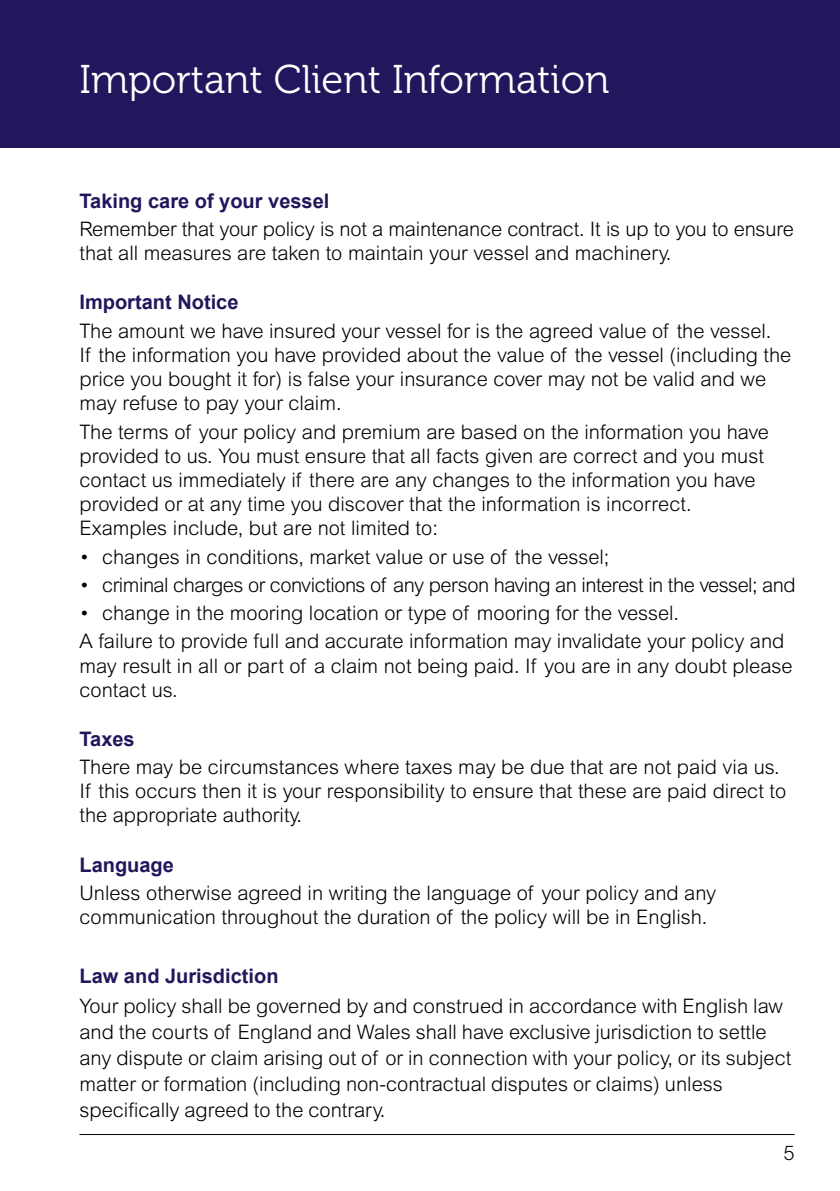
<style>
.page{position:relative;width:840px;height:1191px;background:#fff}
.page>*{position:absolute;margin:0;border:0;box-sizing:border-box;transform-origin:0 0}
.t1{font:40px "Museo 300";color:#fff}
.t2{font:300 20px/24px "Arial MT Pro";color:#000}
.t3{font:300 20px "Arial MT Pro";letter-spacing:-.025em;color:#000}
.t4{font:700 20px "Arial";color:#22165c}
</style>
<div class="page">
<div style="left:0;top:0;width:839px;height:147px;background:#22165c"></div>
<hr style="left:79px;top:1134px;width:715px;height:1px;background:#000">
<h1 class="t1" style="left:79px;top:57px;width:531px">Important Client Information</h1>
<p class="t4" style="left:79px;top:187px;width:251px">Taking care of your vessel</p>
<p class="t2" style="left:79px;top:217px;width:715px">Remember that your policy is not a maintenance contract. It is up to you to ensure that all measures are taken to maintain your vessel and machinery.</p>
<p class="t4" style="left:79px;top:289px;width:160px">Important Notice</p>
<p class="t2" style="left:79px;top:319px;width:713px">The amount we have insured your vessel for is the agreed value of the vessel.<br>If the information you have provided about the value of the vessel (including the price you bought it for) is false your insurance cover may not be valid and we may refuse to pay your claim.</p>
<p class="t2" style="left:79px;top:421px;width:690px">The terms of your policy and premium are based on the information you have provided to us. You must ensure that all facts given are correct and you must contact us immediately if there are any changes to the information you have provided or at any time you discover that the information is incorrect.<br>Examples include, but are not limited to:</p>
<p class="t2" style="left:79px;top:545px;width:531px">• changes in conditions, market value or use of the vessel;</p>
<p class="t3" style="left:79px;top:572px;width:717px">• criminal charges or convictions of any person having an interest in the vessel; and</p>
<p class="t2" style="left:79px;top:599px;width:706px;line-height:28.2px">• change in the mooring location or type of mooring for the vessel.<br>A failure to provide full and accurate information may invalidate your policy and</p>
<p class="t2" style="left:79px;top:654px;width:714px">may result in all or part of a claim not being paid. If you are in any doubt please contact us.</p>
<p class="t4" style="left:79px;top:726px;width:57px">Taxes</p>
<p class="t2" style="left:79px;top:755px;width:707px">There may be circumstances where taxes may be due that are not paid via us.<br>If this occurs then it is your responsibility to ensure that these are paid direct to the appropriate authority.</p>
<p class="t4" style="left:79px;top:851px;width:96px">Language</p>
<p class="t2" style="left:79px;top:881px;width:638px">Unless otherwise agreed in writing the language of your policy and any communication throughout the duration of the policy will be in English.</p>
<p class="t4" style="left:79px;top:962px;width:200px">Law and Jurisdiction</p>
<p class="t2" style="left:79px;top:993px;width:713px;line-height:26px">Your policy shall be governed by and construed in accordance with English law and the courts of England and Wales shall have exclusive jurisdiction to settle any dispute or claim arising out of or in connection with your policy, or its subject matter or formation (including non-contractual disputes or claims) unless specifically agreed to the contrary.</p>
<p class="t2" style="left:783px;top:1141px;width:13px">5</p>
</div>
